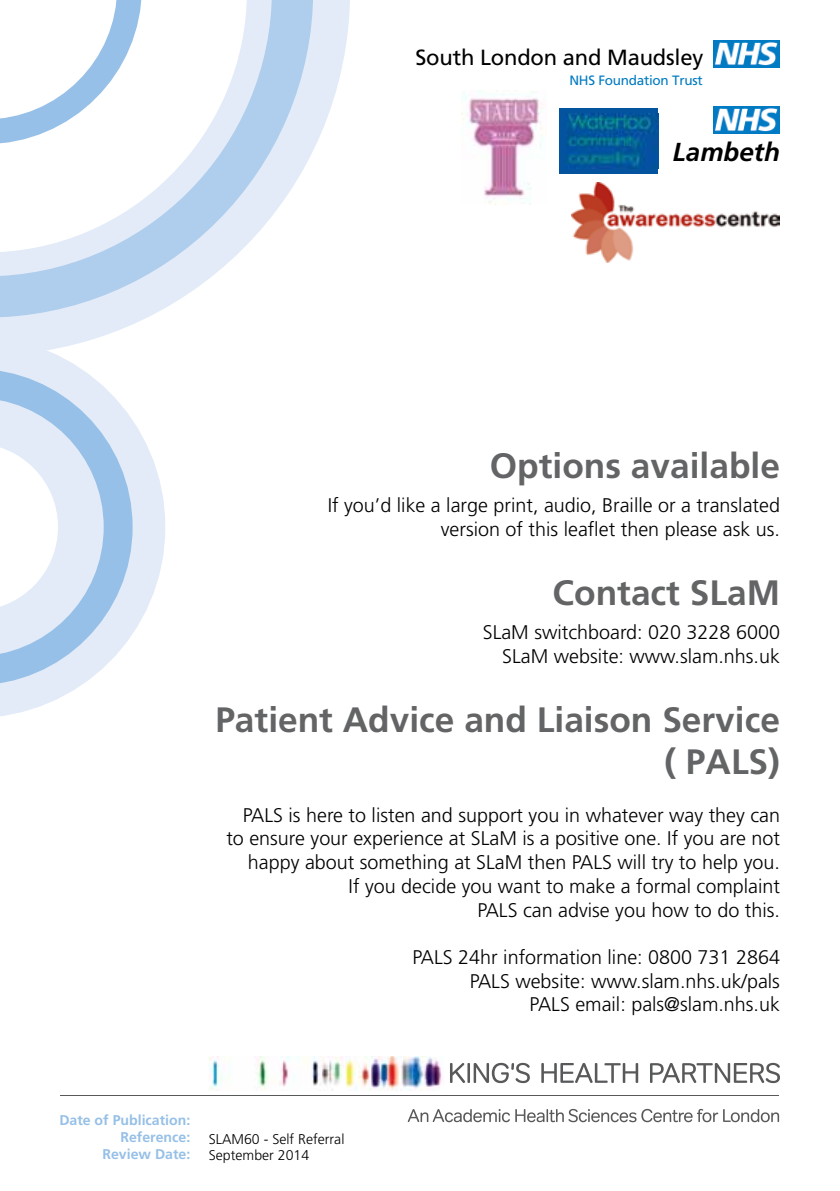
<style>
.page{position:relative;width:840px;height:1191px;background:#fff}
.page>*{position:absolute;margin:0;border:0;box-sizing:border-box;transform-origin:0 0}
.t1{font:700 35.2px/42.2px "Frutiger";color:#636466;text-align:right}
.t2{font:italic 700 26px "Frutiger";color:#000}
.t3{font:22px "Frutiger";letter-spacing:-.01em;color:#000}
.t4{font:300 19.8px/23.6px "Frutiger";color:#000;text-align:right}
.t5{font:700 14px/17px "Frutiger";color:#96c0e7;text-align:right}
.t6{font:300 14px/16.4px "Frutiger";color:#000}
.t7{font:13.6px "Frutiger";letter-spacing:-.02em;color:#007ac2}
</style>
<div class="page">
<div style="left:713px;top:40px;width:66px;height:28px;background:#007ac2"></div>
<img style="left:715px;top:42px;width:63px;height:24px">
<svg style="left:0;top:0;width:350px;height:336px"></svg>
<svg style="left:0;top:0;width:313px;height:317px"></svg>
<svg style="left:0;top:0;width:142px;height:144px"></svg>
<svg style="left:0;top:336px;width:165px;height:380px"></svg>
<svg style="left:0;top:369px;width:132px;height:316px"></svg>
<div style="left:713px;top:106px;width:66px;height:27px;background:#007ac2"></div>
<img style="left:715px;top:108px;width:63px;height:24px">
<hr style="left:60px;top:1095px;width:718px;height:1px;background:#58595b">
<svg style="left:450px;top:1062px;width:79px;height:21px"></svg>
<svg style="left:541px;top:1063px;width:97px;height:20px"></svg>
<svg style="left:650px;top:1062px;width:129px;height:21px"></svg>
<img style="left:208px;top:1056px;width:234px;height:34px">
<svg style="left:407px;top:1109px;width:102px;height:13px"></svg>
<svg style="left:515px;top:1108px;width:263px;height:14px"></svg>
<img style="left:571px;top:182px;width:208px;height:81px">
<div style="left:559px;top:108px;width:99px;height:66px;background:#04539e"></div>
<img style="left:566px;top:113px;width:91px;height:56px">
<img style="left:461px;top:91px;width:82px;height:113px">
<p class="t3" style="left:415px;top:45px;width:289px">South London and Maudsley</p>
<p class="t7" style="left:569px;top:73px;width:135px">NHS Foundation Trust</p>
<h2 class="t2" style="left:672px;top:137px;width:108px">Lambeth</h2>
<h1 class="t1" style="left:489px;top:444px;width:291px">Options available</h1>
<p class="t4" style="left:327px;top:493px;width:453px">If you’d like a large print, audio, Braille or a translated version of this leaflet then please ask us.</p>
<h1 class="t1" style="left:552px;top:571px;width:229px">Contact SLaM</h1>
<p class="t4" style="left:482px;top:620px;width:298px">SLaM switchboard: 020 3228 6000<br>SLaM website: www.slam.nhs.uk</p>
<h1 class="t1" style="left:215px;top:698px;width:565px">Patient Advice and Liaison Service ( PALS)</h1>
<p class="t4" style="left:226px;top:803px;width:554px">PALS is here to listen and support you in whatever way they can to ensure your experience at SLaM is a positive one. If you are not happy about something at SLaM then PALS will try to help you.<br>If you decide you want to make a formal complaint<br>PALS can advise you how to do this.</p>
<p class="t4" style="left:412px;top:945px;width:369px">PALS 24hr information line: 0800 731 2864<br>PALS website: www.slam.nhs.uk/pals<br>PALS email: pals@slam.nhs.uk</p>
<p class="t5" style="left:59px;top:1112px;width:132px">Date of Publication:<br>Reference:<br>Review Date:</p>
<p class="t6" style="left:209px;top:1130px;width:137px">SLAM60 - Self Referral<br>September 2014</p>
</div>
